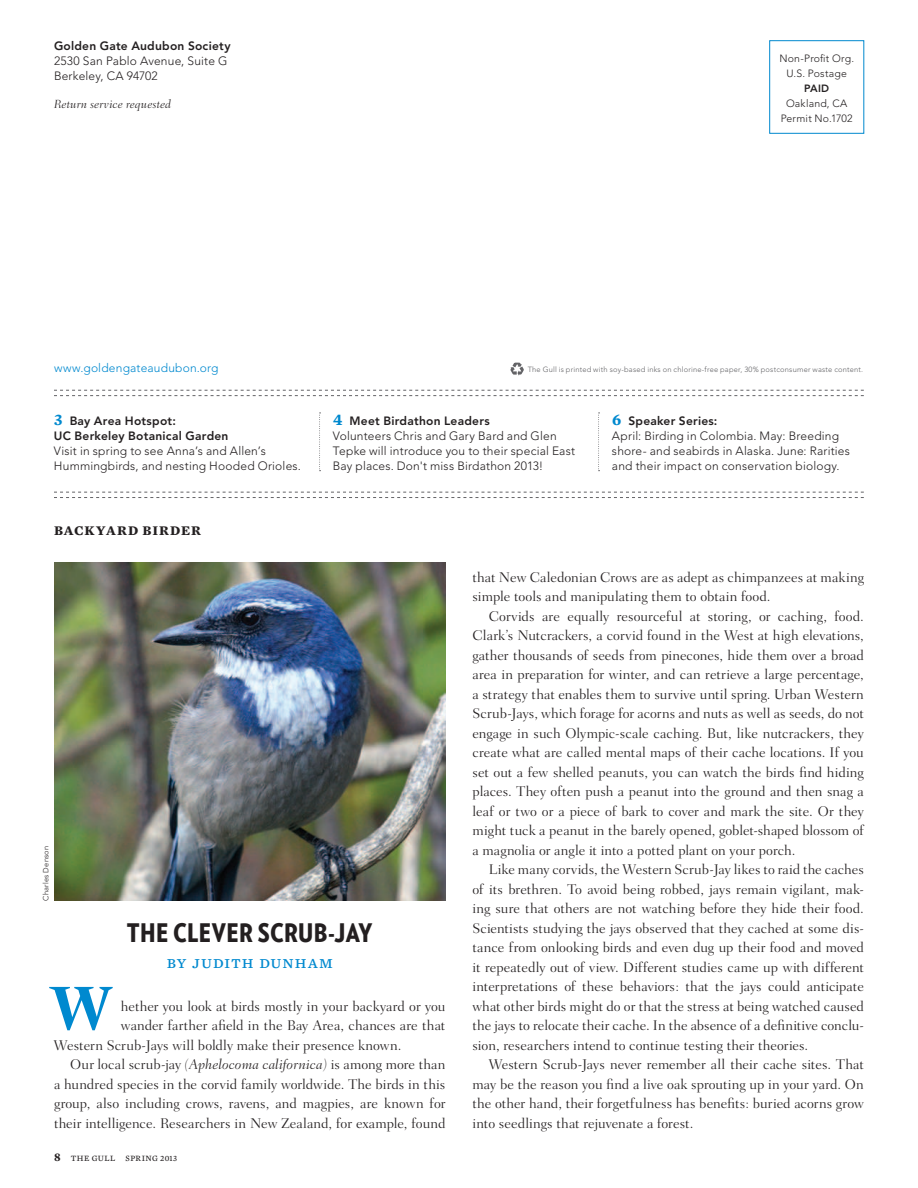
<style>
.page{position:relative;width:918px;height:1188px;background:#fff}
.page>*{position:absolute;margin:0;border:0;box-sizing:border-box;transform-origin:0 0}
.t1{font:67.5px "Mercury Display Bold SC";color:#0089cf}
.t2{font:900 25.5px "Verlag Condensed";letter-spacing:.01em;color:#231f20}
.t3{font:18px "Mercury Text G3 Roman SC";letter-spacing:.055em;color:#0089cf}
.t4{font:300 14.25px/19.5px "Fairfield LH";color:#231f20;text-align:justify}
.t5{font:13.5px "Mercury Text G3 Bold SC";letter-spacing:.065em;color:#231f20}
.t6{font:300 12px/15px "Avenir";letter-spacing:.015em;color:#231f20}
.t7{font:800 12px/15px "Avenir";letter-spacing:.02em;color:#231f20}
.t8{font:300 12px "Avenir";letter-spacing:.015em;color:#0089cf}
.t9{font:italic 300 12px "Fairfield LH";letter-spacing:.015em;color:#231f20}
.t10{font:12px "Mercury Text G3 Bold SC";color:#231f20}
.t11{font:300 10.5px/15px "Avenir";letter-spacing:.02em;color:#231f20;text-align:center}
.t12{font:800 10.5px "Avenir";color:#231f20}
.t13{font:8.25px "Mercury Text G3 Roman SC";letter-spacing:.05em;color:#231f20}
.t14{font:300 7.5px "Avenir";letter-spacing:.025em;color:#636366}
.t15{font:300 7.5px "Avenir";letter-spacing:.03em;color:#231f20}
.s1{font-family:"Mercury Text G3";font-weight:700;font-size:16.5px;color:#0089cf}
.s2{font-weight:800}
.s3{font-style:italic}
</style>
<div class="page">
<svg style="left:54px;top:390px;width:810px;height:6px"></svg>
<svg style="left:54px;top:492px;width:810px;height:6px"></svg>
<svg style="left:510px;top:363px;width:14px;height:13px"></svg>
<svg style="left:319px;top:413px;width:2px;height:58px"></svg>
<svg style="left:598px;top:413px;width:2px;height:58px"></svg>
<img style="left:54px;top:562px;width:392px;height:339px">
<p class="t7" style="left:54px;top:39px;width:178px">Golden Gate Audubon Society</p>
<p class="t6" style="left:54px;top:54px;width:175px">2530 San Pablo Avenue, Suite G<br>Berkeley, CA 94702</p>
<p class="t9" style="left:54px;top:99px;width:119px">Return service requested</p>
<p class="t11" style="left:779px;top:51px;width:76px">Non-Profit Org.<br>U.S. Postage</p>
<p class="t12" style="left:804px;top:84px;width:26px">PAID</p>
<p class="t11" style="left:781px;top:96px;width:74px">Oakland, CA<br>Permit No.1702</p>
<p class="t8" style="left:54px;top:363px;width:166px">www.goldengateaudubon.org</p>
<p class="t7" style="left:54px;top:415px;width:176px"><span class="s1">3</span> Bay Area Hotspot:<br>UC Berkeley Botanical Garden</p>
<p class="t6" style="left:54px;top:445px;width:248px">Visit in spring to see Anna’s and Allen’s<br>Hummingbirds, and nesting Hooded Orioles.</p>
<p class="t5" style="left:54px;top:523px;width:148px">BACKYARD BIRDER</p>
<p class="t14" style="left:528px;top:366px;width:337px">The Gull is printed with soy-based inks on chlorine-free paper, 30% postconsumer waste content.</p>
<p class="t6" style="left:333px;top:415px;width:244px"><span class="s1">4</span> <span class="s2">Meet Birdathon Leaders<br></span>Volunteers Chris and Gary Bard and Glen Tepke will introduce you to their special East Bay places. Don't miss Birdathon 2013!</p>
<p class="t6" style="left:612px;top:415px;width:240px"><span class="s1">6</span> <span class="s2">Speaker Series:<br></span>April: Birding in Colombia. May: Breeding shore- and seabirds in Alaska. June: Rarities and their impact on conservation biology.</p>
<p class="t15" style="left:43px;top:901px;width:56px;rotate:-90deg">Charles Denson</p>
<h2 class="t2" style="left:127px;top:919px;width:247px">THE CLEVER SCRUB-JAY</h2>
<p class="t3" style="left:167px;top:956px;width:168px">by judith dunham</p>
<h1 class="t1" style="left:49px;top:967px;width:65px">W</h1>
<p class="t4" style="left:121px;top:998px;width:326px">hether you look at birds mostly in your backyard or you</p>
<p class="t4" style="left:121px;top:1017px;width:326px">wander farther afield in the Bay Area, chances are that</p>
<p class="t4" style="left:54px;top:1037px;width:349px">Western Scrub-Jays will boldly make their presence known.</p>
<p class="t4" style="left:70px;top:1056px;width:377px">Our local scrub-jay <span class="s3">(Aphelocoma californica)</span> is among more than</p>
<p class="t4" style="left:54px;top:1076px;width:393px">a hundred species in the corvid family worldwide. The birds in this</p>
<p class="t4" style="left:54px;top:1095px;width:393px">group, also including crows, ravens, and magpies, are known for</p>
<p class="t4" style="left:54px;top:1115px;width:393px">their intelligence. Researchers in New Zealand, for example, found</p>
<p class="t10" style="left:54px;top:1150px;width:8px">8</p>
<p class="t13" style="left:71px;top:1156px;width:46px">THE GULL</p>
<p class="t13" style="left:126px;top:1156px;width:53px">SPRING 2013</p>
<p class="t4" style="left:472px;top:569px;width:393px">that New Caledonian Crows are as adept as chimpanzees at making simple tools and manipulating them to obtain food.</p>
<p class="t4" style="left:472px;top:608px;width:393px;text-indent:16px">Corvids are equally resourceful at storing, or caching, food.<br>Clark’s Nutcrackers, a corvid found in the West at high elevations, gather thousands of seeds from pinecones, hide them over a broad area in preparation for winter, and can retrieve a large percentage, a strategy that enables them to survive until spring. Urban Western Scrub-Jays, which forage for acorns and nuts as well as seeds, do not engage in such Olympic-scale caching. But, like nutcrackers, they create what are called mental maps of their cache locations. If you set out a few shelled peanuts, you can watch the birds find hiding places. They often push a peanut into the ground and then snag a leaf or two or a piece of bark to cover and mark the site. Or they might tuck a peanut in the barely opened, goblet-shaped blossom of a magnolia or angle it into a potted plant on your porch.</p>
<p class="t4" style="left:473px;top:861px;width:393px;text-indent:16px">Like many corvids, the Western Scrub-Jay likes to raid the caches of its brethren. To avoid being robbed, jays remain vigilant, mak&shy;ing sure that others are not watching before they hide their food.<br>Scientists studying the jays observed that they cached at some dis&shy;tance from onlooking birds and even dug up their food and moved it repeatedly out of view. Different studies came up with different interpretations of these behaviors: that the jays could anticipate what other birds might do or that the stress at being watched caused the jays to relocate their cache. In the absence of a definitive conclu&shy;sion, researchers intend to continue testing their theories.</p>
<p class="t4" style="left:473px;top:1056px;width:393px;text-indent:16px">Western Scrub-Jays never remember all their cache sites. That may be the reason you find a live oak sprouting up in your yard. On the other hand, their forgetfulness has benefits: buried acorns grow into seedlings that rejuvenate a forest.</p>
</div>
